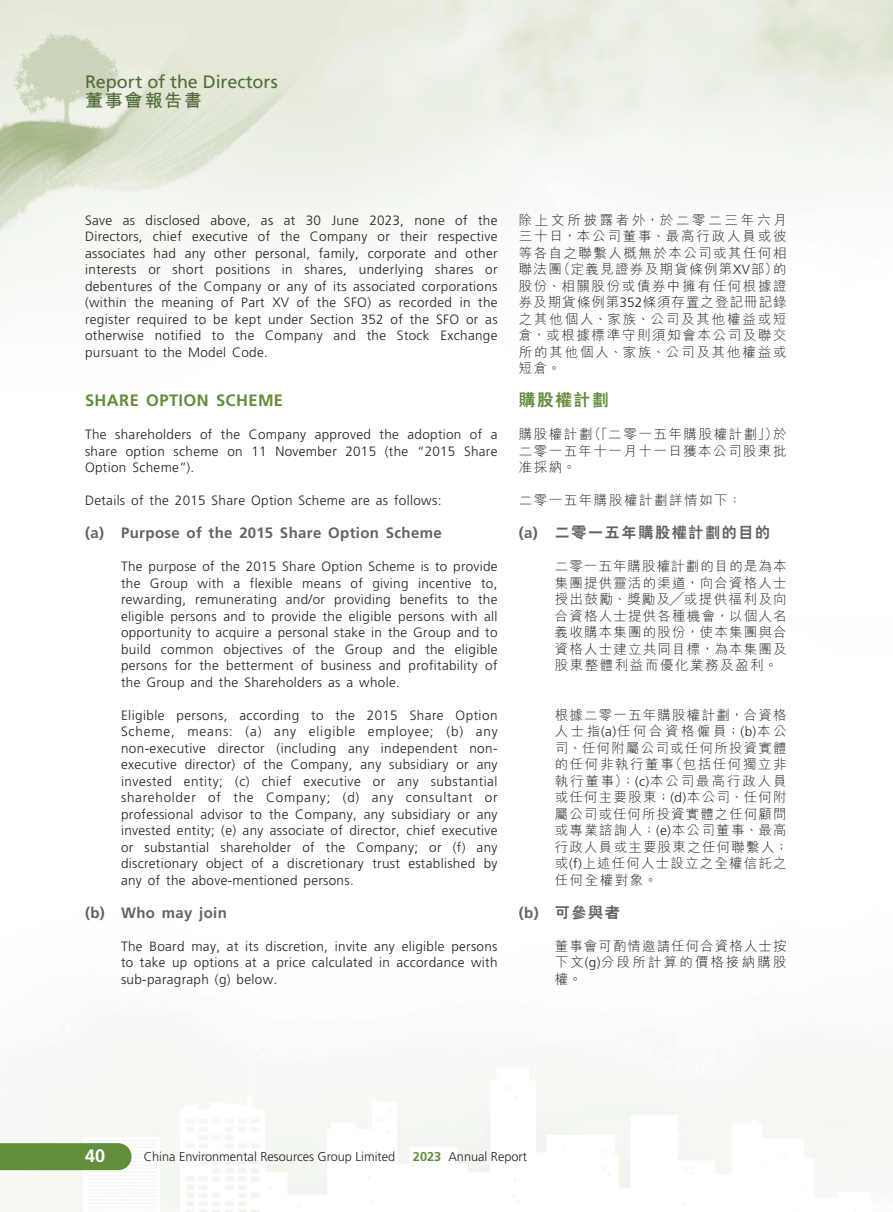
<style>
.page{position:relative;width:893px;height:1212px;background:#fff}
.page>*{position:absolute;margin:0;border:0;box-sizing:border-box;transform-origin:0 0}
.t1{font:18px "Frutiger LT Std";letter-spacing:-.005em;color:#526b39}
.t2{font:700 18px "M Hei HK";letter-spacing:.085em;color:#526b39}
.t3{font:700 18px "Frutiger LT Std";color:#fff}
._03_H1{font:700 16.5px "Frutiger LT Std";letter-spacing:.025em;color:#628d3c}
._03_H1-2{font:800 16.5px "C Hei 2 HK";letter-spacing:.115em;color:#628d3c}
._04___H2{font:700 15px "Frutiger LT Std";letter-spacing:.025em;color:#636366}
._04___H2-2{font:800 15px "C Hei 2 HK";letter-spacing:.115em;color:#636366}
._01_Body_Text{font:300 13.5px/16.5px "Frutiger LT Std";letter-spacing:.025em;color:#231f20;text-align:justify}
._01_Body_Text-2{font:300 13.5px/16.5px "M Hei HK";letter-spacing:.115em;color:#231f20;text-align:justify}
.t4{font:300 12.75px "Frutiger LT Std";color:#231f20}
.s1{font-family:"Frutiger LT Std"}
.s2{font-family:"Frutiger LT Std";font-weight:700}
.s3{font-weight:700;color:#628d3c}
</style>
<div class="page">
<img style="left:0;top:0;width:892px;height:286px">
<div style="left:0;top:1143px;width:132px;height:27px;background:#628d3c"></div>
<h1 class="t1" style="left:85px;top:71px;width:194px">Report of the Directors</h1>
<h1 class="t2" style="left:85px;top:88px;width:118px">董事會報告書</h1>
<p class="_01_Body_Text" style="left:85px;top:212px;width:414px">Save as disclosed above, as at 30 June 2023, none of the Directors, chief executive of the Company or their respective associates had any other personal, family, corporate and other interests or short positions in shares, underlying shares or debentures of the Company or any of its associated corporations (within the meaning of Part XV of the SFO) as recorded in the register required to be kept under Section 352 of the SFO or as otherwise notified to the Company and the Stock Exchange pursuant to the Model Code.</p>
<p class="_03_H1" style="left:85px;top:391px;width:200px">SHARE OPTION SCHEME</p>
<p class="_01_Body_Text" style="left:85px;top:426px;width:414px">The shareholders of the Company approved the adoption of a share option scheme on 11 November 2015 (the “2015 Share Option Scheme”).</p>
<p class="_01_Body_Text" style="left:85px;top:492px;width:358px">Details of the 2015 Share Option Scheme are as follows:</p>
<p class="_04___H2" style="left:85px;top:524px;width:358px">(a) Purpose of the 2015 Share Option Scheme</p>
<p class="_01_Body_Text" style="left:121px;top:558px;width:378px">The purpose of the 2015 Share Option Scheme is to provide the Group with a flexible means of giving incentive to, rewarding, remunerating and/or providing benefits to the eligible persons and to provide the eligible persons with all opportunity to acquire a personal stake in the Group and to build common objectives of the Group and the eligible persons for the betterment of business and profitability of the Group and the Shareholders as a whole.</p>
<p class="_01_Body_Text" style="left:121px;top:707px;width:378px">Eligible persons, according to the 2015 Share Option Scheme, means: (a) any eligible employee; (b) any non-executive director (including any independent non&shy;executive director) of the Company, any subsidiary or any invested entity; (c) chief executive or any substantial shareholder of the Company; (d) any consultant or professional advisor to the Company, any subsidiary or any invested entity; (e) any associate of director, chief executive or substantial shareholder of the Company; or (f) any discretionary object of a discretionary trust established by any of the above-mentioned persons.</p>
<p class="_04___H2" style="left:85px;top:904px;width:143px">(b) Who may join</p>
<p class="_01_Body_Text" style="left:121px;top:938px;width:378px">The Board may, at its discretion, invite any eligible persons to take up options at a price calculated in accordance with sub-paragraph (g) below.</p>
<p class="_01_Body_Text-2" style="left:519px;top:211px;width:269px">除上文所披露者外，於二零二三年六月三十日，本公司董事、最高行政人員或彼等各自之聯繫人概無於本公司或其任何相聯法團（定義見證券及期貨條例第<span class="s1">XV</span>部）的股份、相關股份或債券中擁有任何根據證券及期貨條例第<span class="s1">352</span>條須存置之登記冊記錄之其他個人、家族、公司及其他權益或短倉，或根據標準守則須知會本公司及聯交所的其他個人、家族、公司及其他權益或短倉。</p>
<p class="_03_H1-2" style="left:519px;top:389px;width:92px">購股權計劃</p>
<p class="_01_Body_Text-2" style="left:519px;top:425px;width:269px">購股權計劃（「二零一五年購股權計劃」）於二零一五年十一月十一日獲本公司股東批准採納。</p>
<p class="_01_Body_Text-2" style="left:519px;top:491px;width:224px">二零一五年購股權計劃詳情如下：</p>
<p class="_04___H2-2" style="left:519px;top:523px;width:253px"><span class="s2">(a)</span> 二零一五年購股權計劃的目的</p>
<p class="_01_Body_Text-2" style="left:555px;top:557px;width:233px">二零一五年購股權計劃的目的是為本集團提供靈活的渠道，向合資格人士授出鼓勵、獎勵及╱或提供福利及向合資格人士提供各種機會，以個人名義收購本集團的股份，使本集團與合資格人士建立共同目標，為本集團及股東整體利益而優化業務及盈利。</p>
<p class="_01_Body_Text-2" style="left:555px;top:706px;width:235px">根據二零一五年購股權計劃，合資格人士指<span class="s1">(a)</span>任何合資格僱員；<span class="s1">(b)</span>本公司、任何附屬公司或任何所投資實體的任何非執行董事（包括任何獨立非執行董事）；<span class="s1">(c)</span>本公司最高行政人員或任何主要股東；<span class="s1">(d)</span>本公司、任何附屬公司或任何所投資實體之任何顧問或專業諮詢人；<span class="s1">(e)</span>本公司董事、最高行政人員或主要股東之任何聯繫人；或<span class="s1">(f)</span>上述任何人士設立之全權信託之任何全權對象。</p>
<p class="_04___H2-2" style="left:519px;top:902px;width:103px"><span class="s2">(b)</span> 可參與者</p>
<p class="_01_Body_Text-2" style="left:555px;top:937px;width:233px">董事會可酌情邀請任何合資格人士按下文<span class="s1">(g)</span>分段所計算的價格接納購股權。</p>
<h1 class="t3" style="left:85px;top:1145px;width:22px">40</h1>
<p class="t4" style="left:144px;top:1149px;width:253px">China Environmental Resources Group Limited</p>
<p class="t4" style="left:413px;top:1149px;width:116px"><span class="s3">2023</span> Annual Report</p>
</div>
